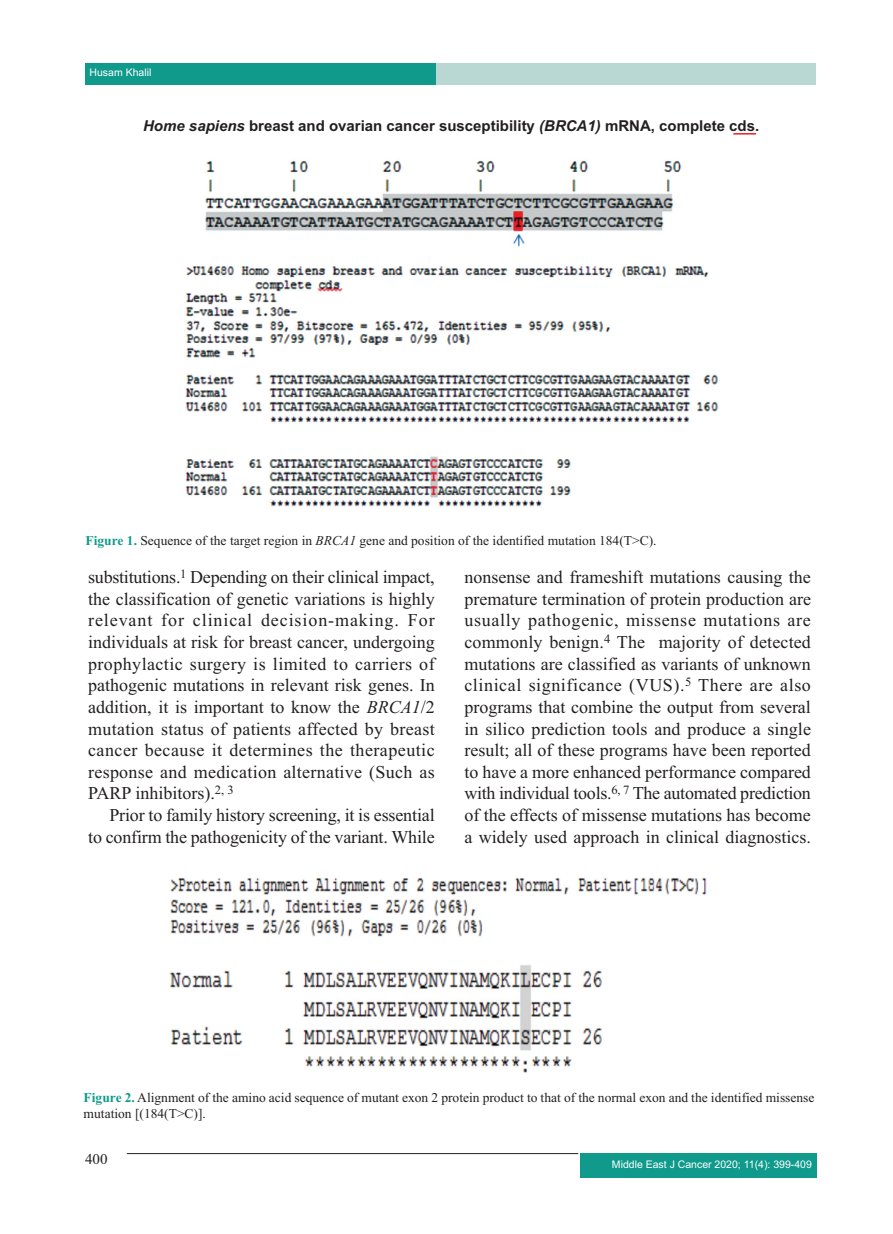
<style>
.page{position:relative;width:893px;height:1234px;background:#fff}
.page>*{position:absolute;margin:0;border:0;box-sizing:border-box;transform-origin:0 0}
.t1{font:18px/21.6px "Times New Roman";color:#231f20;text-align:justify}
.t2{font:700 15px "Arial";color:#231f20}
.t3{font:15px "Times New Roman";color:#231f20}
.t4{font:13.5px/16.2px "Times New Roman";color:#231f20}
.t5{font:10.5px "Arial";color:#fff}
.s1{font-style:italic}
.s2{font-weight:700;color:#0f9a8c}
</style>
<div class="page">
<div style="left:86px;top:64px;width:730px;height:21px;background:#b9d8d4"></div>
<div style="left:85px;top:64px;width:351px;height:21px;background:#0f9a8c"></div>
<div style="left:580px;top:1153px;width:236px;height:24px;background:#0f9a8c"></div>
<hr style="left:127px;top:1152px;width:451px;height:1px;background:#231f20">
<img style="left:170px;top:878px;width:537px;height:195px">
<img style="left:185px;top:160px;width:534px;height:347px">
<svg style="left:733px;top:133px;width:23px;height:1px"></svg>
<p class="t5" style="left:90px;top:68px;width:63px">Husam Khalil</p>
<p class="t2" style="left:143px;top:120px;width:618px"><span class="s1">Home sapiens</span> breast and ovarian cancer susceptibility <span class="s1">(BRCA1)</span> mRNA, complete cds.</p>
<p class="t4" style="left:86px;top:534px;width:573px"><span class="s2">Figure 1.</span> Sequence of the target region in <span class="s1">BRCA1</span> gene and position of the identified mutation 184(T&gt;C).</p>
<p class="t1" style="left:88px;top:568px;width:348px">substitutions.<sup>1</sup> Depending on their clinical impact, the classification of genetic variations is highly relevant for clinical decision-making. For individuals at risk for breast cancer, undergoing prophylactic surgery is limited to carriers of pathogenic mutations in relevant risk genes. In addition, it is important to know the <span class="s1">BRCA1</span>/2 mutation status of patients affected by breast cancer because it determines the therapeutic response and medication alternative (Such as PARP inhibitors).<sup>2,</sup> <sup>3</sup></p>
<p class="t1" style="left:88px;top:805px;width:348px;text-align:right">Prior to family history screening, it is essential<br>to confirm the pathogenicity of the variant. While</p>
<p class="t1" style="left:464px;top:568px;width:348px">nonsense and frameshift mutations causing the premature termination of protein production are usually pathogenic, missense mutations are commonly benign.<sup>4</sup> The majority of detected mutations are classified as variants of unknown clinical significance (VUS).<sup>5</sup> There are also programs that combine the output from several in silico prediction tools and produce a single result; all of these programs have been reported to have a more enhanced performance compared with individual tools.<sup>6,</sup> <sup>7</sup> The automated prediction of the effects of missense mutations has become a widely used approach in clinical diagnostics.</p>
<p class="t4" style="left:84px;top:1090px;width:732px"><span class="s2">Figure 2.</span> Alignment of the amino acid sequence of mutant exon 2 protein product to that of the normal exon and the identified missense mutation [(184(T&gt;C)].</p>
<p class="t3" style="left:85px;top:1152px;width:24px">400</p>
<p class="t5" style="left:612px;top:1160px;width:201px">Middle East J Cancer 2020; 11(4): 399-409</p>
</div>
